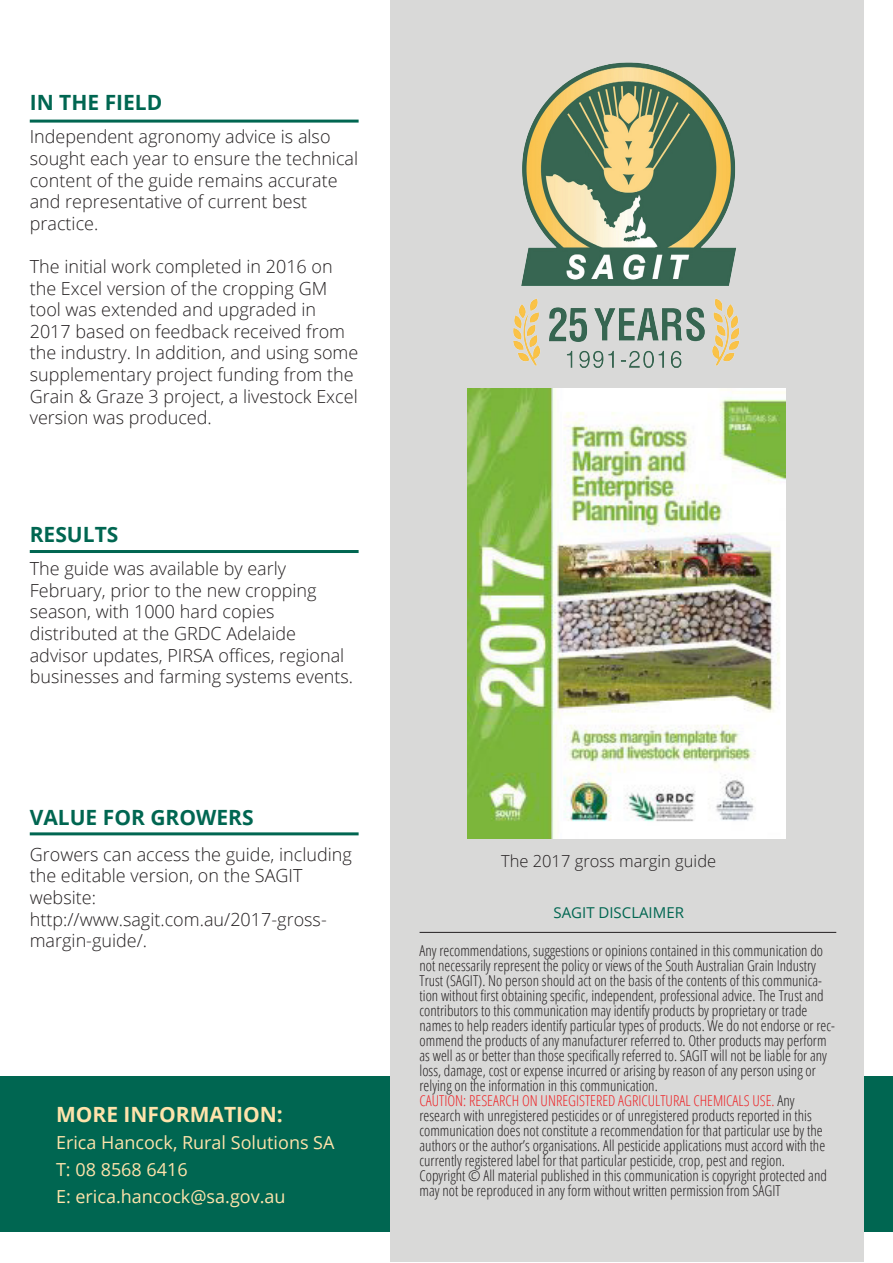
<style>
.page{position:relative;width:893px;height:1263px;background:#fff}
.page>*{position:absolute;margin:0;border:0;box-sizing:border-box;transform-origin:0 0}
.t1{font:700 21px "Open Sans";color:#006651}
.t2{font:700 21px "Open Sans";color:#fee3ab}
.t3{font:300 18px/21.6px "Open Sans";color:#231f20}
.t4{font:18px "Open Sans";color:#fee3ab}
.t5{font:300 16.5px "Open Sans";color:#231f20}
.t6{font:300 condensed 15px/15px "Open Sans";color:#231f20}
.t7{font:15px "Open Sans";color:#006651}
.s1{color:#ed2225}
</style>
<div class="page">
<div style="left:1px;top:1076px;width:892px;height:156px;background:#006651"></div>
<div style="left:390px;top:0;width:473px;height:1261px;background:#d9d9d8"></div>
<img style="left:513px;top:62px;width:226px;height:306px">
<hr style="left:420px;top:932px;width:416px;height:1px;background:#231f20">
<hr style="left:30px;top:550px;width:329px;height:3px;background:#006651">
<hr style="left:30px;top:832px;width:329px;height:3px;background:#006651">
<img style="left:467px;top:388px;width:318px;height:450px">
<hr style="left:30px;top:120px;width:329px;height:3px;background:#006651">
<p class="t1" style="left:30px;top:87px;width:134px">IN THE FIELD</p>
<p class="t3" style="left:30px;top:126px;width:330px">Independent agronomy advice is also sought each year to ensure the technical content of the guide remains accurate and representative of current best practice.</p>
<p class="t3" style="left:30px;top:255px;width:330px">The initial work completed in 2016 on the Excel version of the cropping GM tool was extended and upgraded in 2017 based on feedback received from the industry. In addition, and using some supplementary project funding from the Grain &amp; Graze 3 project, a livestock Excel version was produced.</p>
<p class="t1" style="left:30px;top:520px;width:90px">RESULTS</p>
<p class="t3" style="left:30px;top:557px;width:325px">The guide was available by early February, prior to the new cropping season, with 1000 hard copies distributed at the GRDC Adelaide advisor updates, PIRSA offices, regional businesses and farming systems events.</p>
<p class="t1" style="left:30px;top:802px;width:225px">VALUE FOR GROWERS</p>
<p class="t3" style="left:30px;top:843px;width:324px">Growers can access the guide, including the editable version, on the SAGIT website:</p>
<p class="t3" style="left:30px;top:908px;width:299px">http://www.sagit.com.au/2017-gross&shy;margin-guide/.</p>
<p class="t2" style="left:56px;top:1099px;width:228px">MORE INFORMATION:</p>
<p class="t4" style="left:56px;top:1130px;width:280px">Erica Hancock, Rural Solutions SA</p>
<p class="t4" style="left:56px;top:1157px;width:133px">T: 08 8568 6416</p>
<p class="t4" style="left:56px;top:1184px;width:231px">E: erica.hancock@sa.gov.au</p>
<p class="t5" style="left:501px;top:850px;width:217px">The 2017 gross margin guide</p>
<p class="t7" style="left:553px;top:902px;width:132px">SAGIT DISCLAIMER</p>
<p class="t6" style="left:420px;top:943px;width:417px">Any recommendations, suggestions or opinions contained in this communication do not necessarily represent the policy or views of the South Australian Grain Industry Trust (SAGIT). No person should act on the basis of the contents of this communica&shy;tion without first obtaining specific, independent, professional advice. The Trust and contributors to this communication may identify products by proprietary or trade names to help readers identify particular types of products. We do not endorse or rec&shy;ommend the products of any manufacturer referred to. Other products may perform as well as or better than those specifically referred to. SAGIT will not be liable for any loss, damage, cost or expense incurred or arising by reason of any person using or relying on the information in this communication.</p>
<p class="t6" style="left:420px;top:1093px;width:407px"><span class="s1">CAUTION: RESEARCH ON UNREGISTERED AGRICULTURAL CHEMICALS USE.</span> Any research with unregistered pesticides or of unregistered products reported in this communication does not constitute a recommendation for that particular use by the authors or the author’s organisations. All pesticide applications must accord with the currently registered label for that particular pesticide, crop, pest and region.</p>
<p class="t6" style="left:420px;top:1168px;width:409px">Copyright © All material published in this communication is copyright protected and may not be reproduced in any form without written permission from SAGIT</p>
</div>
